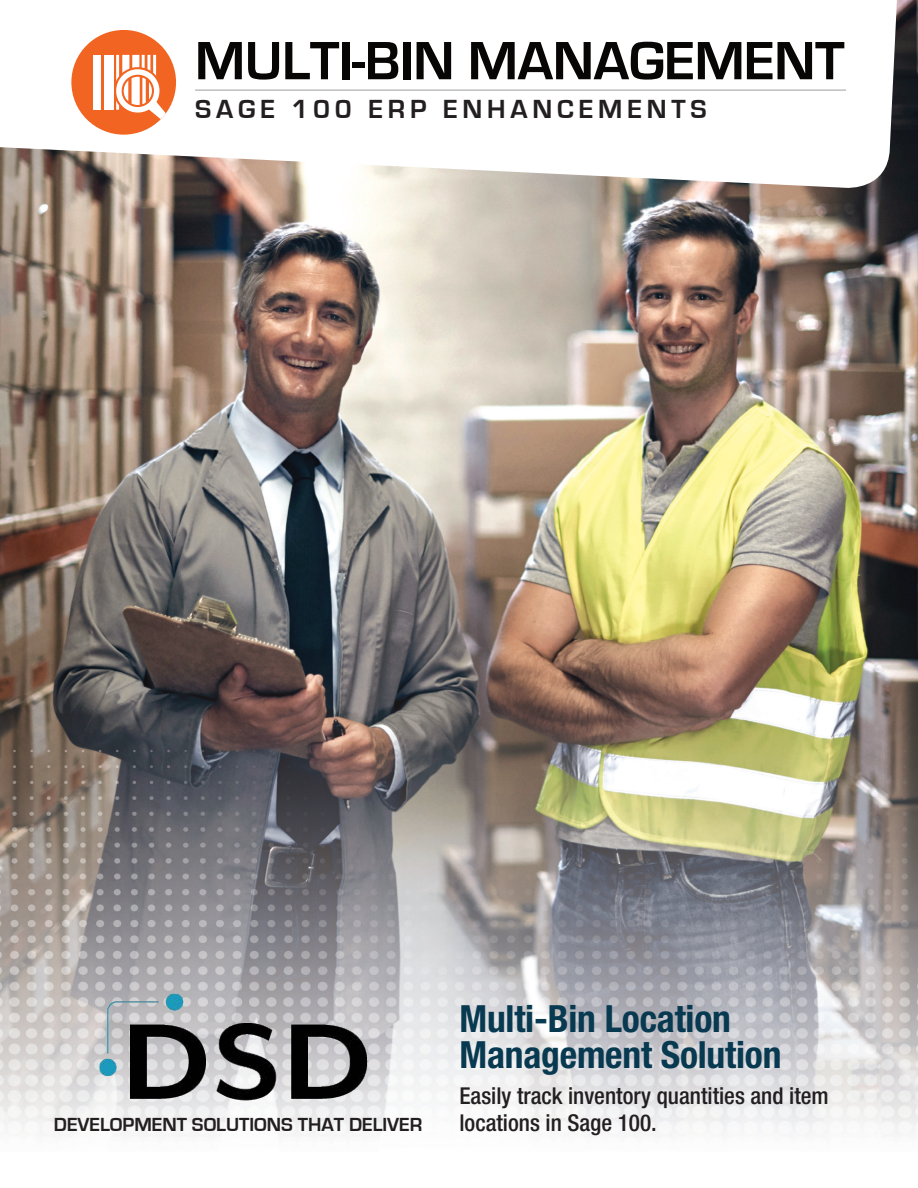
<style>
.page{position:relative;width:918px;height:1188px;background:#fff}
.page>*{position:absolute;margin:0;border:0;box-sizing:border-box;transform-origin:0 0}
.t1{font:700 55.8px "Eurostile";letter-spacing:-.005em;color:#070604}
.t2{font:700 condensed 37.5px/36px "Helvetica Neue";letter-spacing:-.005em;color:#073950}
.t3{font:700 27px "Eurostile";letter-spacing:.18em;color:#231f20}
.t4{font:500 condensed 23.25px "Helvetica Neue";color:#231f20}
.t5{font:700 19.5px "Eurostile";color:#231f20}
</style>
<div class="page">
<img style="left:0;top:0;width:918px;height:1137px">
<svg style="left:0;top:0;width:898px;height:190px"></svg>
<hr style="left:195px;top:90px;width:651px;height:1px;background:#9d9fa2">
<div style="left:71px;top:30px;width:105px;height:105px;background:#f26421;border-radius:50%"></div>
<div style="left:93px;top:55px;width:8px;height:55px;background:#fff"></div>
<div style="left:104px;top:55px;width:10px;height:55px;background:#fff"></div>
<svg style="left:116px;top:55px;width:50px;height:64px"></svg>
<img style="left:85px;top:981px;width:307px;height:124px">
<p class="t1" style="left:195px;top:30px;width:651px">MULTI-BIN MANAGEMENT</p>
<p class="t3" style="left:195px;top:95px;width:513px">SAGE 100 ERP ENHANCEMENTS</p>
<p class="t2" style="left:459px;top:1000px;width:324px">Multi-Bin Location<br>Management Solution</p>
<p class="t4" style="left:459px;top:1082px;width:371px">Easily track inventory quantities and item</p>
<p class="t5" style="left:54px;top:1114px;width:370px">DEVELOPMENT SOLUTIONS THAT DELIVER</p>
<p class="t4" style="left:459px;top:1109px;width:199px">locations in Sage 100.</p>
</div>
